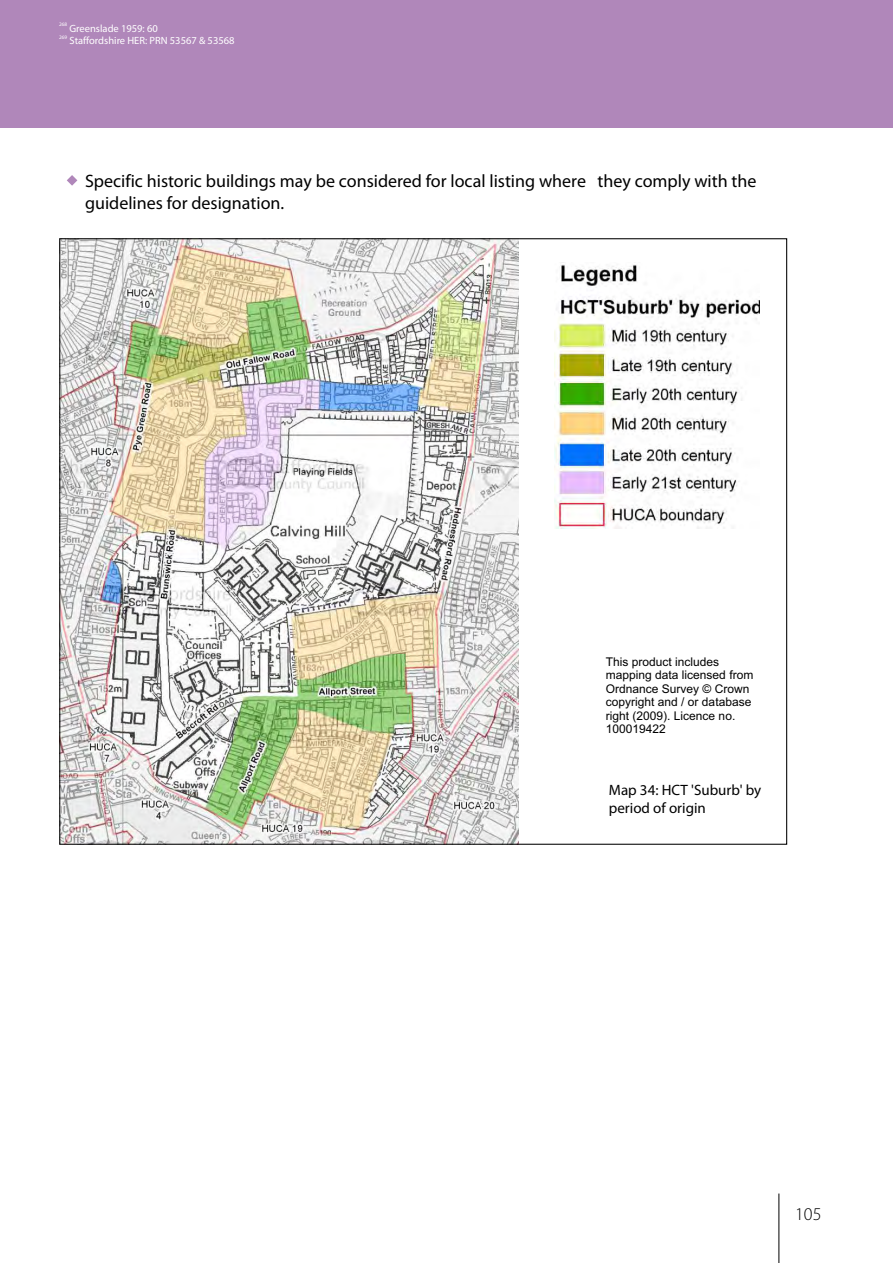
<style>
.page{position:relative;width:893px;height:1263px;background:#fff}
.page>*{position:absolute;margin:0;border:0;box-sizing:border-box;transform-origin:0 0}
.t1{font:18px/21.6px "Myriad Pro";color:#000}
.t2{font:300 18px "Myriad Pro";color:#000}
.t3{font:15px/18px "Myriad Pro";color:#000}
.t4{font:12px/13.4px "Arial";color:#000}
.t5{font:10.5px "Myriad Pro";color:#fff}
.t6{font:5.25px "Myriad Pro";color:#fff}
</style>
<div class="page">
<div style="left:0;top:0;width:893px;height:128px;background:#b087ba"></div>
<img style="left:61px;top:240px;width:457px;height:603px">
<svg style="left:67px;top:175px;width:10px;height:11px"></svg>
<img style="left:555px;top:264px;width:205px;height:265px">
<hr style="left:778px;top:1193px;width:1px;height:70px;background:#000">
<p class="t6" style="left:59px;top:22px;width:10px">268</p>
<p class="t5" style="left:70px;top:24px;width:90px">Greenslade 1959: 60</p>
<p class="t6" style="left:59px;top:35px;width:10px">269</p>
<p class="t5" style="left:70px;top:37px;width:167px">Staffordshire HER: PRN 53567 &amp; 53568</p>
<h1 class="t1" style="left:85px;top:172px;width:673px">Specific historic buildings may be considered for local listing where they comply with the guidelines for designation.</h1>
<p class="t4" style="left:606px;top:656px;width:149px">This product includes mapping data licensed from<br>Ordnance Survey © Crown copyright and / or database right (2009). Licence no.<br>100019422</p>
<p class="t3" style="left:609px;top:782px;width:154px">Map 34: HCT 'Suburb' by period of origin</p>
<h1 class="t2" style="left:795px;top:1207px;width:28px">105</h1>
</div>
